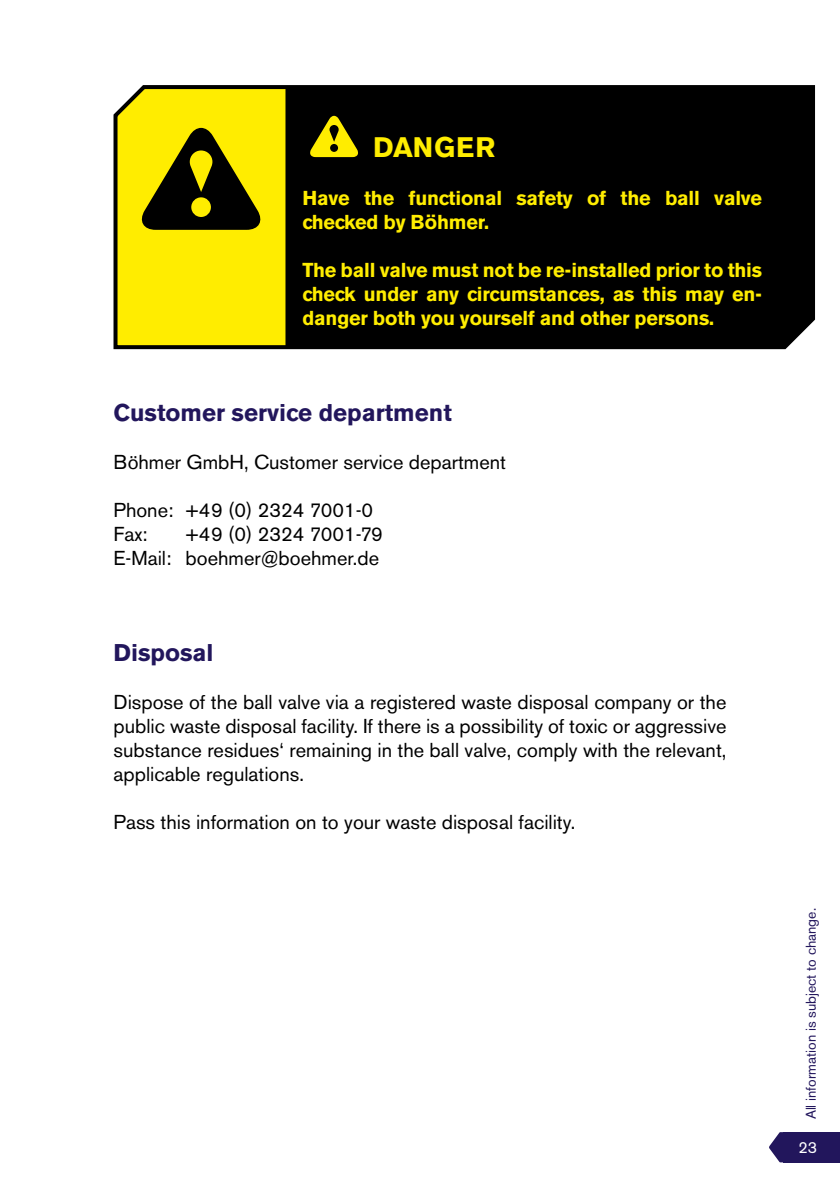
<style>
.page{position:relative;width:840px;height:1191px;background:#fff}
.page>*{position:absolute;margin:0;border:0;box-sizing:border-box;transform-origin:0 0}
.t1{font:700 28px "Akzidenz Grotesk BE";letter-spacing:.02em;color:#ffed00}
.t2{font:700 24px "Akzidenz Grotesk BE";color:#22165c}
.t3{font:20px/24px "Akzidenz Grotesk BE";color:#000}
.t4{font:700 20px/24px "Akzidenz Grotesk BE";letter-spacing:-.01em;color:#ffed00}
.t5{font:16px "Akzidenz Grotesk BE";color:#fff}
.t6{font:14px "Akzidenz Grotesk BE";color:#22165c}
</style>
<div class="page">
<svg style="left:769px;top:1132px;width:13px;height:30px"></svg>
<div style="left:782px;top:1132px;width:57px;height:30px;background:#22165c"></div>
<svg style="left:113px;top:85px;width:702px;height:265px;background:#2e2b02"></svg>
<svg style="left:138px;top:128px;width:126px;height:102px;background:#7c7400"></svg>
<svg style="left:308px;top:116px;width:51px;height:41px;background:#827900"></svg>
<h1 class="t1" style="left:373px;top:131px;width:123px">DANGER</h1>
<p class="t4" style="left:302px;top:186px;width:461px">Have the functional safety of the ball valve checked by Böhmer.</p>
<p class="t4" style="left:302px;top:258px;width:461px;text-align:justify">The ball valve must not be re-installed prior to this check under any circumstances, as this may en&shy;danger both you yourself and other persons.</p>
<p class="t2" style="left:113px;top:399px;width:339px">Customer service department</p>
<p class="t3" style="left:113px;top:450px;width:394px">Böhmer GmbH, Customer service department</p>
<p class="t3" style="left:113px;top:498px;width:261px">Phone: +49 (0) 2324 7001-0<br>Fax:</p>
<p class="t3" style="left:113px;top:522px;width:271px;text-align:right">+49 (0) 2324 7001-79<br>E-Mail: boehmer@boehmer.de</p>
<p class="t2" style="left:113px;top:639px;width:102px">Disposal</p>
<p class="t3" style="left:113px;top:690px;width:614px;text-align:justify">Dispose of the ball valve via a registered waste disposal company or the public waste disposal facility. If there is a possibility of toxic or aggressive substance residues‘ remaining in the ball valve, comply with the relevant, applicable regulations.</p>
<p class="t3" style="left:113px;top:810px;width:463px">Pass this information on to your waste disposal facility.</p>
<p class="t6" style="left:802px;top:1119px;width:213px;rotate:-90deg">All information is subject to change.</p>
<p class="t5" style="left:798px;top:1138px;width:20px">23</p>
</div>
